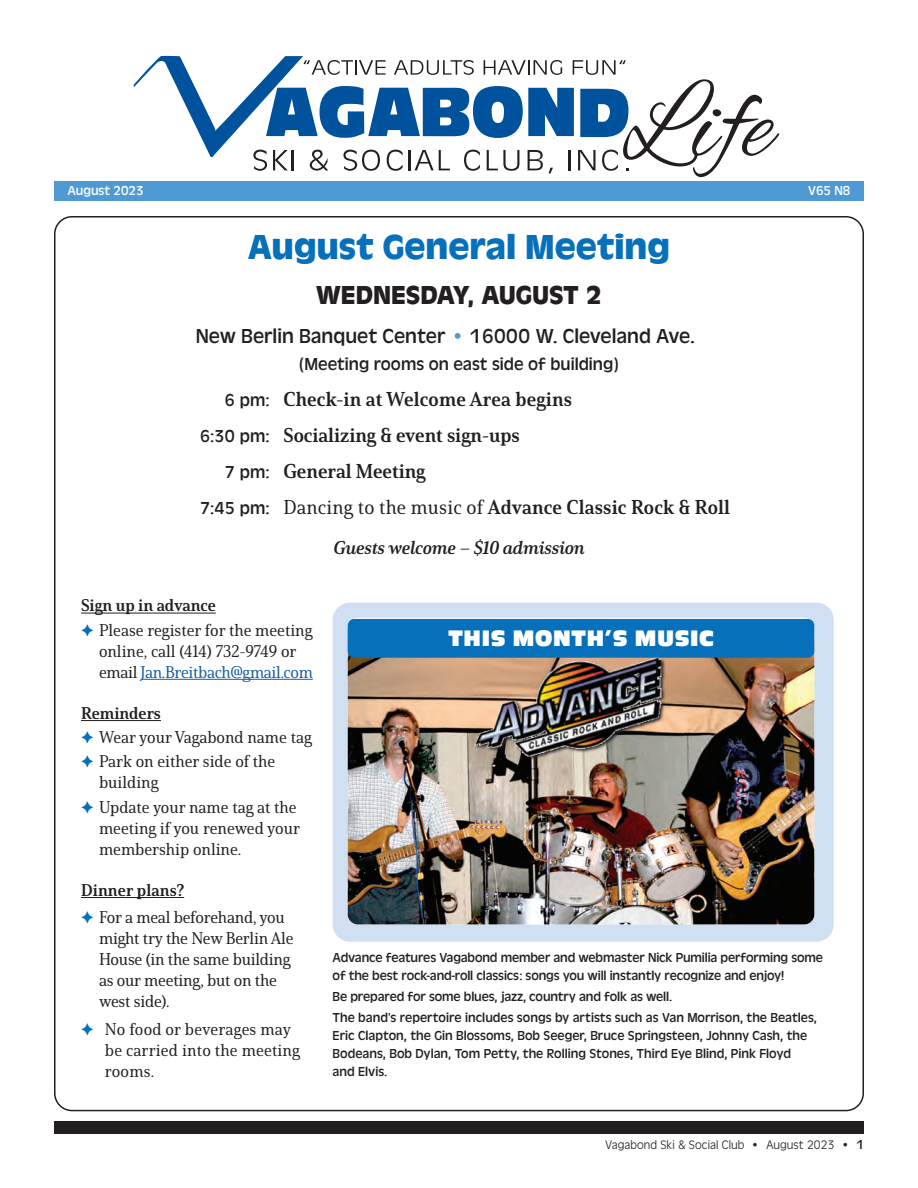
<style>
.page{position:relative;width:918px;height:1188px;background:#fff}
.page>*{position:absolute;margin:0;border:0;box-sizing:border-box;transform-origin:0 0}
.t1{font:110.55px "Alex Brush";color:#231f20;scale:.96 1}
.t2{font:700 36px "Antique Oli";color:#0770ba}
.t3{font:700 27px "Antique Oli";letter-spacing:-.005em;color:#231f20}
.t4{font:23.25px "Antique Oli Com";letter-spacing:.03em;color:#fff}
.t5{font:21px "Antique Oli";color:#231f20}
.t6{font:19.5px "Solitas Serif Nor Bol";letter-spacing:.01em;color:#231f20}
.t7{font:18px "Antique Oli";color:#231f20}
.t8{font:18px "Solitas Serif Nor Bol It";color:#231f20}
.t9{font:16.5px/21px "Solitas Serif Nor Med";color:#231f20}
.t10{font:16.5px "Solitas Serif Nor Bol";color:#231f20}
.t11{font:13.5px/18px "Antique Oli";letter-spacing:-.01em;color:#231f20}
.t12{font:13.5px "Antique Oli";color:#fff}
.t13{font:300 12.75px "Antique Oli";letter-spacing:.005em;color:#231f20}
.s1{color:#509ad3}
.s2{font-family:"Antique Oli";font-size:18px}
.s3{font-family:"Solitas Serif Nor Med"}
.s4{color:#175d9e}
.s5{font-weight:400;font-size:13.5px}
</style>
<div class="page">
<div style="left:54px;top:181px;width:810px;height:20px;background:#509ad3"></div>
<div style="left:54px;top:1121px;width:810px;height:13px;background:#231f20"></div>
<hr style="left:81px;top:613px;width:135px;height:1px;background:#231f20">
<hr style="left:141px;top:679px;width:172px;height:1px;background:#175d9e">
<hr style="left:81px;top:720px;width:80px;height:1px;background:#231f20">
<hr style="left:81px;top:897px;width:103px;height:1px;background:#231f20">
<svg style="left:134px;top:56px;width:494px;height:117px"></svg>
<div style="left:333px;top:603px;width:501px;height:339px;background:#d0dff2;border-radius:17px"></div>
<img style="left:348px;top:654px;width:466px;height:270px">
<div style="left:348px;top:619px;width:466px;height:39px;background:#0770ba;border-radius:7px"></div>
<img style="left:472px;top:657px;width:192px;height:104px">
<h1 class="t1" style="left:623px;top:63px;width:158px">Life</h1>
<p class="t12" style="left:68px;top:183px;width:78px">August 2023</p>
<p class="t12" style="left:808px;top:183px;width:44px">V65 N8</p>
<h2 class="t2" style="left:248px;top:227px;width:424px">August General Meeting</h2>
<h3 class="t3" style="left:316px;top:280px;width:287px">WEDNESDAY, AUGUST 2</h3>
<h3 class="t5" style="left:196px;top:324px;width:501px">New Berlin Banquet Center <span class="s1">•</span> 16000 W. Cleveland Ave.</h3>
<h3 class="t7" style="left:299px;top:354px;width:321px">(Meeting rooms on east side of building)</h3>
<h3 class="t6" style="left:225px;top:387px;width:349px"><span class="s2">6 pm:</span> Check-in at Welcome Area begins</h3>
<h3 class="t6" style="left:200px;top:423px;width:321px"><span class="s2">6:30 pm:</span> Socializing &amp; event sign-ups</h3>
<h3 class="t6" style="left:225px;top:459px;width:202px"><span class="s2">7 pm:</span> General Meeting</h3>
<h3 class="t6" style="left:200px;top:495px;width:532px"><span class="s2">7:45 pm:</span> <span class="s3">Dancing to the music of</span> Advance Classic Rock &amp; Roll</h3>
<h3 class="t8" style="left:333px;top:537px;width:253px">Guests welcome – $10 admission</h3>
<p class="t10" style="left:81px;top:596px;width:136px">Sign up in advance</p>
<p class="t9" style="left:99px;top:619px;width:215px">Please register for the meeting online, call (414) 732-9749 or email <span class="s4">Jan.Breitbach@gmail.com</span></p>
<p class="t10" style="left:81px;top:703px;width:81px">Reminders</p>
<p class="t9" style="left:99px;top:725px;width:214px;line-height:24.3px">Wear your Vagabond name tag<br>Park on either side of the</p>
<p class="t9" style="left:99px;top:770px;width:199px;line-height:24.3px">building<br>Update your name tag at the</p>
<p class="t9" style="left:99px;top:817px;width:203px">meeting if you renewed your membership online.</p>
<p class="t10" style="left:81px;top:880px;width:105px">Dinner plans?</p>
<p class="t9" style="left:99px;top:907px;width:196px">For a meal beforehand, you might try the New Berlin Ale<br>House (in the same building as our meeting, but on the west side).</p>
<p class="t9" style="left:105px;top:1018px;width:197px">No food or beverages may be carried into the meeting rooms.</p>
<h3 class="t4" style="left:448px;top:626px;width:267px">THIS MONTH’S MUSIC</h3>
<p class="t11" style="left:333px;top:949px;width:492px">Advance features Vagabond member and webmaster Nick Pumilia performing some of the best rock-and-roll classics: songs you will instantly recognize and enjoy!</p>
<p class="t11" style="left:333px;top:986px;width:486px;line-height:21.3px">Be prepared for some blues, jazz, country and folk as well.<br>The band’s repertoire includes songs by artists such as Van Morrison, the Beatles,</p>
<p class="t11" style="left:333px;top:1027px;width:476px">Eric Clapton, the Gin Blossoms, Bob Seeger, Bruce Springsteen, Johnny Cash, the<br>Bodeans, Bob Dylan, Tom Petty, the Rolling Stones, Third Eye Blind, Pink Floyd and Elvis.</p>
<p class="t13" style="left:605px;top:1138px;width:260px">Vagabond Ski &amp; Social Club • August 2023 • <span class="s5">1</span></p>
</div>
